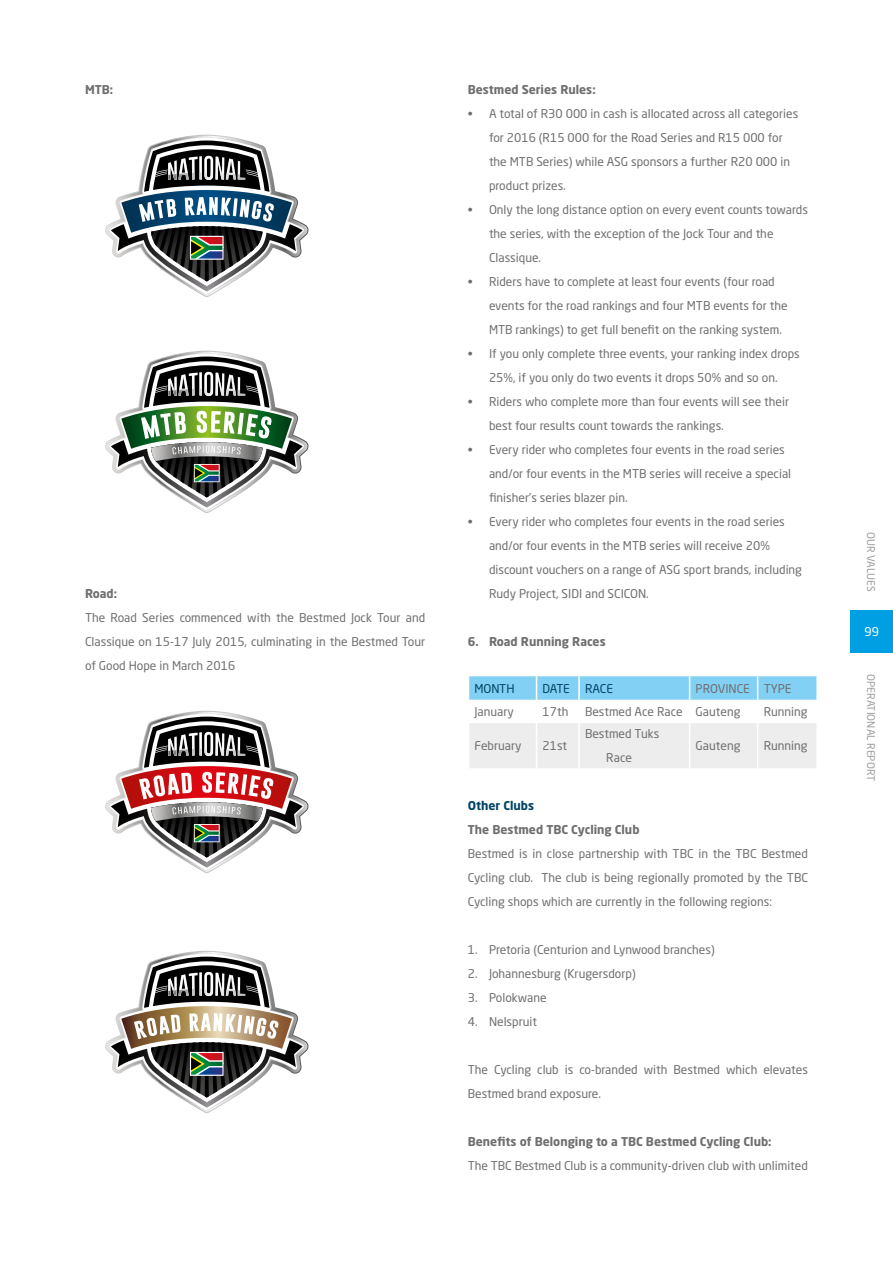
<style>
.page{position:relative;width:893px;height:1263px;background:#fff}
.page>*{position:absolute;margin:0;border:0;box-sizing:border-box;transform-origin:0 0}
.t1{font:12px/24px "Neo Sans Std";color:#706f6f}
.t2{font:700 12px "Neo Sans Std";color:#706f6f}
.t3{font:12px "Neo Sans Std";letter-spacing:-.01em;color:#004563}
.t4{font:700 12px "Neo Sans Std";color:#004563}
.t5{font:12px "Neo Sans Std";color:#fff}
.t6{font:10.5px "Neo Sans Std";color:#9d9d9c}
</style>
<div class="page">
<svg style="left:105px;top:136px;width:203px;height:161px"></svg>
<svg style="left:105px;top:352px;width:203px;height:161px"></svg>
<svg style="left:105px;top:712px;width:203px;height:161px"></svg>
<svg style="left:105px;top:952px;width:203px;height:161px"></svg>
<svg style="left:468px;top:676px;width:348px;height:92px"></svg>
<div style="left:850px;top:610px;width:43px;height:43px;background:#009fe3"></div>
<p class="t2" style="left:85px;top:82px;width:30px">MTB:</p>
<p class="t2" style="left:85px;top:586px;width:34px">Road:</p>
<p class="t1" style="left:85px;top:606px;width:342px;text-align:justify">The Road Series commenced with the Bestmed Jock Tour and Classique on 15-17 July 2015, culminating in the Bestmed Tour of Good Hope in March 2016</p>
<p class="t2" style="left:468px;top:82px;width:129px">Bestmed Series Rules:</p>
<p class="t1" style="left:489px;top:102px;width:311px;text-indent:-21px">• A total of R30 000 in cash is allocated across all categories for 2016 (R15 000 for the Road Series and R15 000 for the MTB Series) while ASG sponsors a further R20 000 in product prizes.</p>
<p class="t1" style="left:489px;top:198px;width:320px;text-indent:-21px">• Only the long distance option on every event counts towards the series, with the exception of the Jock Tour and the<br>Classique.</p>
<p class="t1" style="left:489px;top:270px;width:300px;text-indent:-21px">• Riders have to complete at least four events (four road events for the road rankings and four MTB events for the<br>MTB rankings) to get full benefit on the ranking system.</p>
<p class="t1" style="left:468px;top:342px;width:334px;text-align:center">• If you only complete three events, your ranking index drops<br>25%, if you only do two events it drops 50% and so on.</p>
<p class="t1" style="left:489px;top:390px;width:302px;text-indent:-21px">• Riders who complete more than four events will see their best four results count towards the rankings.</p>
<p class="t1" style="left:489px;top:438px;width:304px;text-indent:-21px">• Every rider who completes four events in the road series and/or four events in the MTB series will receive a special finisher’s series blazer pin.</p>
<p class="t1" style="left:489px;top:510px;width:314px;text-indent:-21px">• Every rider who completes four events in the road series and/or four events in the MTB series will receive 20% discount vouchers on a range of ASG sport brands, including Rudy Project, SIDI and SCICON.</p>
<p class="t2" style="left:468px;top:634px;width:139px">6. Road Running Races</p>
<p class="t3" style="left:474px;top:681px;width:42px">MONTH</p>
<p class="t3" style="left:542px;top:681px;width:29px">DATE</p>
<p class="t3" style="left:585px;top:681px;width:29px">RACE</p>
<p class="t1" style="left:696px;top:676px;width:97px">PROVINCE TYPE</p>
<p class="t1" style="left:474px;top:699px;width:41px">January</p>
<p class="t1" style="left:542px;top:699px;width:27px">17th</p>
<p class="t1" style="left:585px;top:699px;width:157px">Bestmed Ace Race Gauteng</p>
<p class="t1" style="left:764px;top:699px;width:45px">Running</p>
<p class="t1" style="left:474px;top:734px;width:49px">February</p>
<p class="t1" style="left:542px;top:734px;width:26px">21st</p>
<p class="t1" style="left:585px;top:722px;width:76px;text-align:center">Bestmed Tuks<br>Race</p>
<p class="t1" style="left:696px;top:734px;width:46px">Gauteng</p>
<p class="t1" style="left:764px;top:734px;width:45px">Running</p>
<p class="t4" style="left:468px;top:798px;width:68px">Other Clubs</p>
<p class="t2" style="left:468px;top:822px;width:173px">The Bestmed TBC Cycling Club</p>
<p class="t1" style="left:468px;top:842px;width:342px;text-align:justify">Bestmed is in close partnership with TBC in the TBC Bestmed Cycling club. The club is being regionally promoted by the TBC Cycling shops which are currently in the following regions:</p>
<p class="t1" style="left:468px;top:938px;width:248px">1. Pretoria (Centurion and Lynwood branches)</p>
<p class="t1" style="left:468px;top:962px;width:169px">2. Johannesburg (Krugersdorp)</p>
<p class="t1" style="left:468px;top:986px;width:80px">3. Polokwane</p>
<p class="t1" style="left:468px;top:1010px;width:71px">4. Nelspruit</p>
<p class="t1" style="left:468px;top:1058px;width:342px">The Cycling club is co-branded with Bestmed which elevates<br>Bestmed brand exposure.</p>
<p class="t2" style="left:468px;top:1134px;width:305px">Benefits of Belonging to a TBC Bestmed Cycling Club:</p>
<p class="t1" style="left:468px;top:1154px;width:342px">The TBC Bestmed Club is a community-driven club with unlimited</p>
<p class="t6" style="left:877px;top:532px;width:61px;rotate:90deg">OUR VALUES</p>
<p class="t5" style="left:864px;top:624px;width:16px">99</p>
<p class="t6" style="left:877px;top:674px;width:108px;rotate:90deg">OPERATIONAL REPORT</p>
</div>
